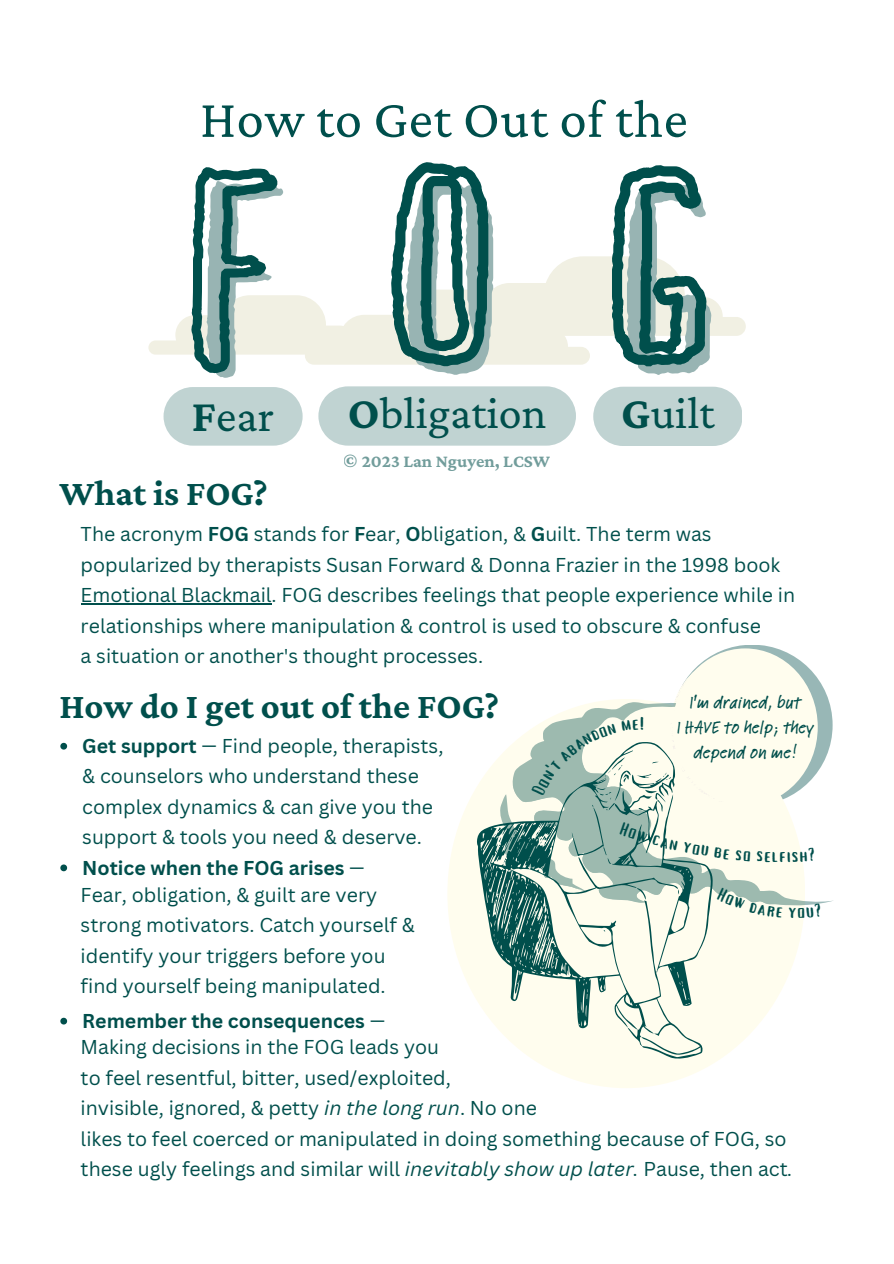
<style>
.page{position:relative;width:894px;height:1264px;background:#fff}
.page>*{position:absolute;margin:0;border:0;box-sizing:border-box;transform-origin:0 0}
.t1{font:277.2px "Tallow Sans TC Brush";color:#98b4b3}
.t2{font:269.7px "Tallow Sans TC Brush";color:#98b4b3}
.t3{font:54.75px "Crimson Pro";letter-spacing:.01em;color:#004f4c}
.t4{font:46.05px "Crimson Pro";color:#004f4c}
.t5{font:700 36.6px "Crimson Pro";color:#004f4c}
.t6{font:19.5px/30.5px "Canva Sans";color:#004f4c}
.t7{font:700 19.5px "Canva Sans";color:#004f4c}
.t8{font:18.45px "Tallow Sans TC Brush";color:#004f4c}
.t9{font:500 18.3px/24.8px "Feltpen Com";color:#004f4c;text-align:center}
.t10{font:700 18px "Crimson Pro";color:#004f4c}
.s1{font-weight:700}
.s2{font-weight:400}
.s3{font-style:italic}
</style>
<div class="page">
<div style="left:447px;top:699px;width:357px;height:389px;background:#fffdee;border-radius:50%"></div>
<svg style="left:476px;top:760px;width:325px;height:298px"></svg>
<div style="left:318px;top:386px;width:258px;height:59px;background:#c0d3d2"></div>
<svg style="left:593px;top:387px;width:149px;height:59px;background:#c5d6d5"></svg>
<svg style="left:163px;top:387px;width:139px;height:58px;background:#c5d6d5"></svg>
<svg style="left:148px;top:162px;width:597px;height:212px"></svg>
<hr style="left:81px;top:603px;width:190px;height:1px;background:#004f4c">
<svg style="left:60px;top:742px;width:7px;height:7px"></svg>
<svg style="left:60px;top:864px;width:7px;height:7px"></svg>
<svg style="left:60px;top:1017px;width:7px;height:7px"></svg>
<svg style="left:501px;top:645px;width:332px;height:273px"></svg>
<p class="t3" style="left:200px;top:88px;width:489px">How to Get Out of the</p>
<p class="t1" style="left:200px;top:129px;width:89px">F</p>
<p class="t4" style="left:192px;top:390px;width:84px"><span class="s1">F</span>ear</p>
<p class="t4" style="left:621px;top:387px;width:95px"><span class="s1">G</span>uilt</p>
<p class="t2" style="left:400px;top:132px;width:100px">O</p>
<p class="t2" style="left:621px;top:132px;width:97px">G</p>
<p class="t4" style="left:348px;top:387px;width:200px"><span class="s1">O</span>bligation</p>
<p class="t5" style="left:59px;top:472px;width:210px">What is FOG?</p>
<p class="t10" style="left:344px;top:451px;width:208px">© 2023 Lan Nguyen, LCSW</p>
<p class="t6" style="left:81px;top:518px;width:715px">The acronym <span class="s1">FOG</span> stands for <span class="s1">F</span>ear, <span class="s1">O</span>bligation, &amp; <span class="s1">G</span>uilt. The term was popularized by therapists Susan Forward &amp; Donna Frazier in the 1998 book Emotional Blackmail. FOG describes feelings that people experience while in relationships where manipulation &amp; control is used to obscure &amp; confuse</p>
<p class="t6" style="left:81px;top:640px;width:404px">a situation or another's thought processes.</p>
<p class="t5" style="left:59px;top:685px;width:441px">How do I get out of the FOG?</p>
<p class="t6" style="left:82px;top:730px;width:362px"><span class="s1">Get support</span> — Find people, therapists, &amp; counselors who understand these complex dynamics &amp; can give you the support &amp; tools you need &amp; deserve.</p>
<p class="t7" style="left:82px;top:853px;width:284px">Notice when the FOG arises <span class="s2">—</span></p>
<p class="t6" style="left:81px;top:878px;width:335px">Fear, obligation, &amp; guilt are very strong motivators. Catch yourself &amp; identify your triggers before you find yourself being manipulated.</p>
<p class="t7" style="left:82px;top:1007px;width:304px">Remember the consequences <span class="s2">—</span></p>
<p class="t8" style="left:640px;top:713px;width:5px">!</p>
<p class="t9" style="left:689px;top:690px;width:113px">I'm drained, but</p>
<p class="t9" style="left:676px;top:715px;width:138px">I HAVE to help; they depend on me!</p>
<p class="t8" style="left:772px;top:845px;width:15px">lf</p>
<p class="t6" style="left:81px;top:1031px;width:360px">Making decisions in the FOG leads you</p>
<p class="t6" style="left:81px;top:1062px;width:372px">to feel resentful, bitter, used/exploited,</p>
<p class="t6" style="left:81px;top:1092px;width:457px">invisible, ignored, &amp; petty <span class="s3">in the long run</span>. No one</p>
<p class="t6" style="left:81px;top:1122px;width:713px">likes to feel coerced or manipulated in doing something because of FOG, so these ugly feelings and similar will <span class="s3">inevitably show up later.</span> Pause, then act<span class="s3">.</span></p>
</div>
